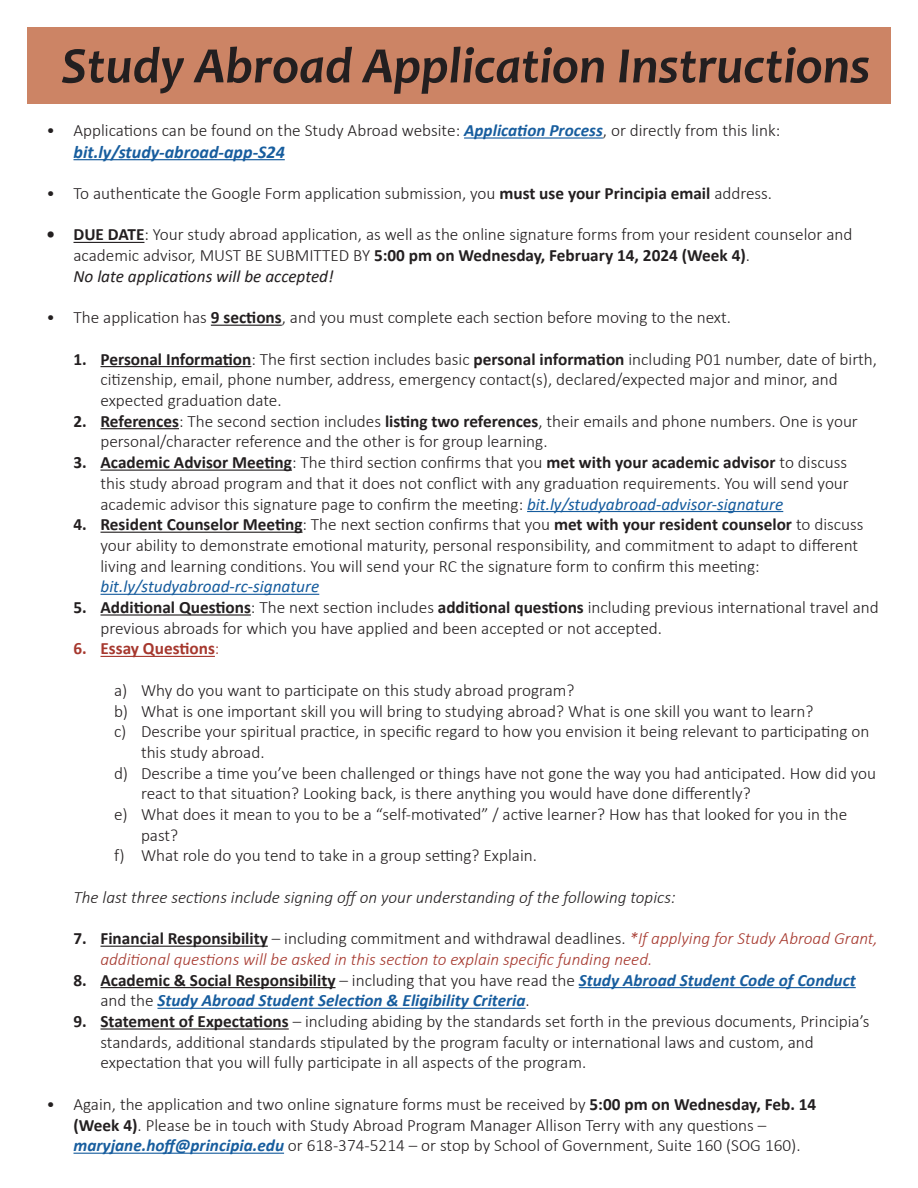
<style>
.page{position:relative;width:918px;height:1188px;background:#fff}
.page>*{position:absolute;margin:0;border:0;box-sizing:border-box;transform-origin:0 0}
.t1{font:italic 700 51.45px "Candara";color:#231f20}
.t2{font:italic 700 18px "Calibri";color:#175d9e}
.t3{font:300 17.25px/20.7px "Calibri";color:#231f20}
.t4{font:italic 300 17.25px/20.7px "Calibri";color:#a6382e}
.t5{font:italic 700 17.25px/20.7px "Calibri";color:#175d9e}
.t6{font:italic 300 17.25px "Calibri";color:#231f20}
.t7{font:700 17.25px "Calibri";color:#a6382e}
.s1{font-weight:700;font-style:italic;color:#175d9e}
.s2{font-weight:700}
.s3{font-weight:400;font-style:italic}
.s4{font-weight:400;font-style:italic;color:#175d9e}
.s5{font-weight:300}
.s6{font-weight:700;font-style:normal;color:#231f20}
.s7{font-style:normal;color:#231f20}
.s8{color:#a4404c}
.s9{font-weight:300;font-style:normal;color:#231f20}
</style>
<div class="page">
<div style="left:27px;top:27px;width:864px;height:77px;background:#cc8465"></div>
<hr style="left:464px;top:137px;width:139px;height:2px;background:#175d9e">
<hr style="left:74px;top:159px;width:211px;height:1px;background:#175d9e">
<hr style="left:74px;top:242px;width:70px;height:1px;background:#231f20">
<hr style="left:211px;top:325px;width:71px;height:1px;background:#231f20">
<hr style="left:100px;top:366px;width:151px;height:1px;background:#231f20">
<hr style="left:100px;top:428px;width:79px;height:1px;background:#231f20">
<hr style="left:100px;top:470px;width:192px;height:1px;background:#231f20">
<hr style="left:527px;top:511px;width:256px;height:1px;background:#175d9e">
<hr style="left:100px;top:532px;width:203px;height:1px;background:#231f20">
<hr style="left:100px;top:594px;width:219px;height:1px;background:#175d9e">
<hr style="left:100px;top:614px;width:151px;height:2px;background:#231f20">
<hr style="left:100px;top:656px;width:115px;height:1px;background:#a6382e">
<hr style="left:100px;top:946px;width:168px;height:1px;background:#231f20">
<hr style="left:100px;top:987px;width:236px;height:1px;background:#231f20">
<hr style="left:579px;top:987px;width:277px;height:1px;background:#175d9e">
<hr style="left:157px;top:1008px;width:369px;height:1px;background:#175d9e">
<hr style="left:100px;top:1028px;width:189px;height:2px;background:#231f20">
<hr style="left:74px;top:1153px;width:210px;height:1px;background:#175d9e">
<p class="t1" style="left:61px;top:33px;width:811px">Study Abroad Application Instructions</p>
<p class="t3" style="left:46px;top:120px;width:735px">• Applications can be found on the Study Abroad website: <span class="s1">Application Process</span>, or directly from this link:</p>
<p class="t2" style="left:74px;top:139px;width:213px">bit.ly/study-abroad-app-S24</p>
<p class="t3" style="left:46px;top:183px;width:727px">• To authenticate the Google Form application submission, you <span class="s2">must use your Principia email</span> address.</p>
<p class="t3" style="left:74px;top:224px;width:780px;text-indent:-27px"><span class="s2">• DUE DATE</span>: Your study abroad application, as well as the online signature forms from your resident counselor and academic advisor, MUST BE SUBMITTED BY <span class="s2">5:00 pm on Wednesday, February 14, 2024 (Week 4)</span>.<br><span class="s3">No late applications will be accepted!</span></p>
<p class="t3" style="left:46px;top:307px;width:686px">• The application has <span class="s2">9 sections</span>, and you must complete each section before moving to the next.</p>
<p class="t3" style="left:100px;top:348px;width:778px;text-indent:-27px"><span class="s2">1. Personal Information</span>: The first section includes basic <span class="s2">personal information</span> including P01 number, date of birth, citizenship, email, phone number, address, emergency contact(s), declared/expected major and minor, and expected graduation date.</p>
<p class="t3" style="left:100px;top:411px;width:759px;text-indent:-27px"><span class="s2">2. References</span>: The second section includes <span class="s2">listing two references</span>, their emails and phone numbers. One is your personal/character reference and the other is for group learning.</p>
<p class="t3" style="left:100px;top:452px;width:750px;text-align:justify;text-indent:-27px"><span class="s2">3. Academic Advisor Meeting</span>: The third section confirms that you <span class="s2">met with your academic advisor</span> to discuss this study abroad program and that it does not conflict with any graduation requirements. You will send your academic advisor this signature page to confirm the meeting: <span class="s4">bit.ly/studyabroad-advisor-signature</span></p>
<p class="t3" style="left:100px;top:514px;width:764px;text-indent:-27px"><span class="s2">4. Resident Counselor Meeting</span>: The next section confirms that you <span class="s2">met with your resident counselor</span> to discuss your ability to demonstrate emotional maturity, personal responsibility, and commitment to adapt to different living and learning conditions. You will send your RC the signature form to confirm this meeting: <span class="s4">bit.ly/studyabroad-rc-signature</span></p>
<p class="t3" style="left:100px;top:597px;width:780px;text-indent:-27px"><span class="s2">5. Additional Questions</span>: The next section includes <span class="s2">additional questions</span> including previous international travel and previous abroads for which you have applied and been accepted or not accepted.</p>
<p class="t7" style="left:74px;top:637px;width:147px">6. Essay Questions<span class="s5">:</span></p>
<p class="t3" style="left:114px;top:680px;width:462px">a) Why do you want to participate on this study abroad program?</p>
<p class="t3" style="left:114px;top:700px;width:701px">b) What is one important skill you will bring to studying abroad? What is one skill you want to learn?</p>
<p class="t3" style="left:141px;top:721px;width:730px;text-indent:-27px">c) Describe your spiritual practice, in specific regard to how you envision it being relevant to participating on this study abroad.</p>
<p class="t3" style="left:141px;top:762px;width:737px;text-indent:-27px">d) Describe a time you’ve been challenged or things have not gone the way you had anticipated. How did you react to that situation? Looking back, is there anything you would have done differently?</p>
<p class="t3" style="left:141px;top:804px;width:708px;text-indent:-27px">e) What does it mean to you to be a “self-motivated” / active learner? How has that looked for you in the past?</p>
<p class="t3" style="left:114px;top:845px;width:425px">f) What role do you tend to take in a group setting? Explain.</p>
<p class="t6" style="left:74px;top:886px;width:604px">The last three sections include signing off on your understanding of the following topics:</p>
<p class="t4" style="left:100px;top:928px;width:779px;text-indent:-27px"><span class="s6">7. Financial Responsibility</span> <span class="s7">– including commitment and withdrawal deadlines.</span> *If applying for Study Abroad Grant, additional questions will be asked in this section to explain specific funding need<span class="s8">.</span></p>
<p class="t5" style="left:100px;top:969px;width:757px;text-indent:-27px"><span class="s7">8. Academic &amp; Social Responsibility</span> <span class="s9">– including that you have read the</span> Study Abroad Student Code of Conduct <span class="s9">and the</span> Study Abroad Student Selection &amp; Eligibility Criteria<span class="s9">.</span></p>
<p class="t3" style="left:100px;top:1011px;width:771px;text-indent:-27px"><span class="s2">9. Statement of Expectations</span> – including abiding by the standards set forth in the previous documents, Principia’s standards, additional standards stipulated by the program faculty or international laws and custom, and expectation that you will fully participate in all aspects of the program.</p>
<p class="t3" style="left:74px;top:1094px;width:744px;text-indent:-27px">• Again, the application and two online signature forms must be received by <span class="s2">5:00 pm on Wednesday, Feb. 14 (Week 4)</span>. Please be in touch with Study Abroad Program Manager Allison Terry with any questions – <span class="s1">maryjane.hoff@principia.edu</span> or 618-374-5214 – or stop by School of Government, Suite 160 (SOG 160).</p>
</div>
